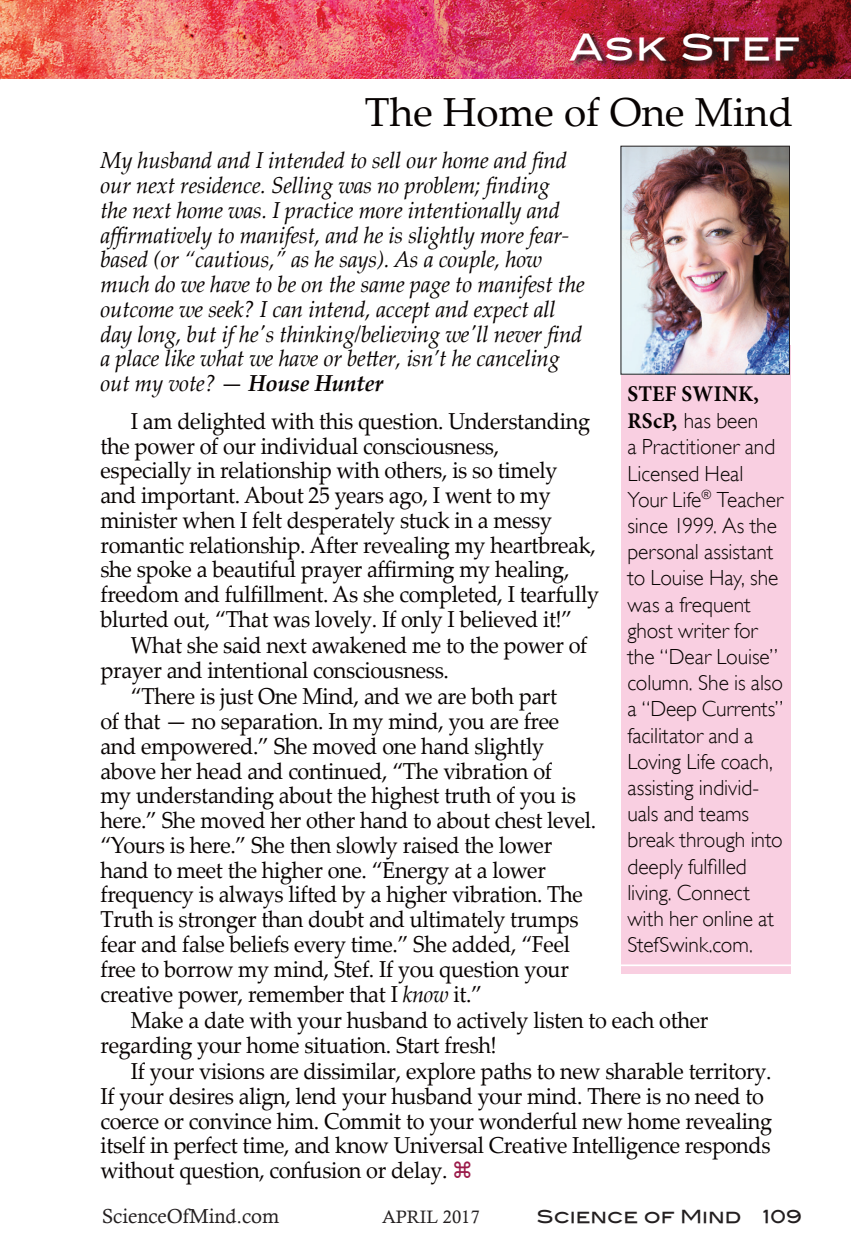
<style>
.page{position:relative;width:851px;height:1256px;background:#fff}
.page>*{position:absolute;margin:0;border:0;box-sizing:border-box;transform-origin:0 0}
.t1{font:40.5px "Palatino Linotype";color:#080302}
.t2{font:36px "Blair Md ITCTT Medium";letter-spacing:.04em;color:#fff}
.t3{font:22.95px/24.8px "Palatino Linotype";letter-spacing:-.015em;color:#080302;scale:.94 1}
.t4{font:italic 22.95px/24.8px "Palatino Linotype";letter-spacing:-.01em;color:#080302}
.t5{font:700 22.5px "Minion Pro";letter-spacing:.01em;color:#080302;scale:.95 1}
.t6{font:300 21.82px/26.1px "Gill Sans";color:#080302}
.t7{font:20.25px "Calisto";color:#231f20}
.t8{font:18px "Blair Md ITCTT Medium";color:#231f20}
.t9{font:18px "Calisto";color:#231f20}
.s1{font-style:normal}
.s2{font-weight:700}
.s3{font-style:italic}
.s4{font-family:"Minion Pro";font-weight:700;font-size:22.5px}
</style>
<div class="page">
<img style="left:0;top:0;width:850px;height:79px">
<svg style="left:569px;top:32px;width:240px;height:37px"></svg>
<div style="left:620px;top:346px;width:170px;height:627px;background:#f9cfe1"></div>
<hr style="left:609px;top:964px;width:195px;height:2px;background:#fff">
<img style="left:622px;top:148px;width:165px;height:224px">
<h2 class="t2" style="left:569px;top:25px;width:232px">Ask Stef</h2>
<h1 class="t1" style="left:365px;top:83px;width:430px">The Home of One Mind</h1>
<p class="t4" style="left:100px;top:147px;width:486px">My husband and I intended to sell our home and find our next residence. Selling was no problem; finding<br>the next home was. I practice more intentionally and affirmatively to manifest, and he is slightly more fear&shy;based (or “cautious,” as he says). As a couple, how much do we have to be on the same page to manifest the outcome we seek? I can intend, accept and expect all day long, but if he's thinking/believing we'll never find a place like what we have or better, isn’t he canceling out my vote? <span class="s1">—</span> <span class="s2">House Hunter</span></p>
<p class="t3" style="left:100px;top:408px;width:532px;text-indent:30px">I am delighted with this question. Understanding the power of our individual consciousness,<br>especially in relationship with others, is so timely and important. About 25 years ago, I went to my minister when I felt desperately stuck in a messy romantic relationship. After revealing my heartbreak, she spoke a beautiful prayer affirming my healing, freedom and fulfillment. As she completed, I tearfully blurted out, “That was lovely. If only I believed it!”</p>
<p class="t3" style="left:100px;top:632px;width:519px;text-indent:30px">What she said next awakened me to the power of prayer and intentional consciousness.</p>
<p class="t3" style="left:100px;top:683px;width:529px;text-indent:30px">“There is just One Mind, and we are both part<br>of that — no separation. In my mind, you are free and empowered.” She moved one hand slightly above her head and continued, “The vibration of<br>my understanding about the highest truth of you is here.” She moved her other hand to about chest level. “Yours is here.” She then slowly raised the lower hand to meet the higher one. “Energy at a lower frequency is always lifted by a higher vibration. The Truth is stronger than doubt and ultimately trumps fear and false beliefs every time.” She added, “Feel free to borrow my mind, Stef. If you question your creative power, remember that I <span class="s3">know</span> it.”</p>
<p class="t3" style="left:100px;top:1006px;width:648px;text-indent:30px">Make a date with your husband to actively listen to each other regarding your home situation. Start fresh!</p>
<p class="t3" style="left:100px;top:1058px;width:716px;text-indent:30px">If your visions are dissimilar, explore paths to new sharable territory.<br>If your desires align, lend your husband your mind. There is no need to coerce or convince him. Commit to your wonderful new home revealing itself in perfect time, and know Universal Creative Intelligence responds without question, confusion or delay.</p>
<p class="t5" style="left:627px;top:378px;width:140px">STEF SWINK,</p>
<p class="t6" style="left:627px;top:408px;width:157px"><span class="s4">RScP,</span> has been<br>a Practitioner and<br>Licensed Heal<br>Your Life<sup>®</sup> Teacher since 1999. As the personal assistant to Louise Hay, she was a frequent ghost writer for the “Dear Louise” column. She is also a “Deep Currents” facilitator and a<br>Loving Life coach, assisting individ&shy;uals and teams break through into deeply fulfilled living. Connect with her online at<br>StefSwink.com.</p>
<p class="t7" style="left:102px;top:1204px;width:179px">ScienceOfMind.com</p>
<p class="t9" style="left:382px;top:1206px;width:99px">APRIL 2017</p>
<p class="t8" style="left:537px;top:1205px;width:267px">Science of Mind 109</p>
</div>
